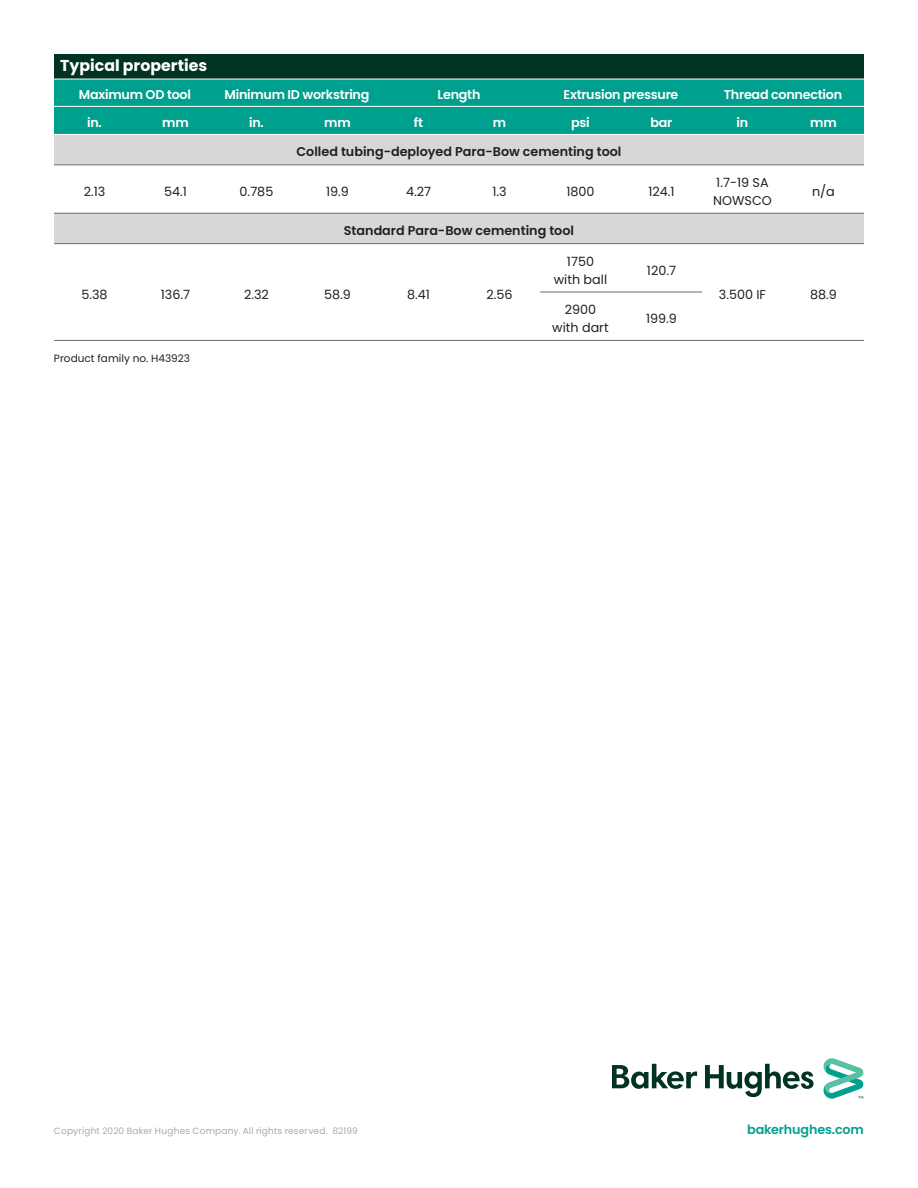
<style>
.page{position:relative;width:918px;height:1188px;background:#fff}
.page>*{position:absolute;margin:0;border:0;box-sizing:border-box;transform-origin:0 0}
._10_5pt-Table-headli{font:700 15.75px "Poppins";color:#fff}
._8_5pt-Table-body-OF{font:12.75px/18px "Poppins";color:#231f20;text-align:center}
._8_5pt-Table-TOP-Sub{font:600 12.75px "Poppins";letter-spacing:-.02em;color:#fff}
._8_5pt-Table-SIDE-Su{font:600 12.75px "Poppins";color:#231f20}
.t1{font:600 12.75px "Poppins";letter-spacing:-.01em;color:#00a08f}
._7pt-caption-OFS{font:10.5px "Poppins";color:#231f20}
.t2{font:9px "Poppins";letter-spacing:.02em;color:#a8a9ad}
</style>
<div class="page">
<svg style="left:612px;top:1058px;width:252px;height:41px"></svg>
<div style="left:54px;top:54px;width:810px;height:25px;background:#003323"></div>
<div style="left:54px;top:80px;width:810px;height:54px;background:#00a08f"></div>
<svg style="left:54px;top:135px;width:810px;height:108px;fill:#d6d7d9"></svg>
<hr style="left:54px;top:106px;width:81px;height:1px;background:#fff">
<hr style="left:135px;top:106px;width:81px;height:1px;background:#fff">
<hr style="left:216px;top:106px;width:81px;height:1px;background:#fff">
<hr style="left:297px;top:106px;width:81px;height:1px;background:#fff">
<hr style="left:378px;top:106px;width:81px;height:1px;background:#fff">
<hr style="left:459px;top:106px;width:81px;height:1px;background:#fff">
<hr style="left:540px;top:106px;width:81px;height:1px;background:#fff">
<hr style="left:621px;top:106px;width:81px;height:1px;background:#fff">
<hr style="left:702px;top:106px;width:81px;height:1px;background:#fff">
<hr style="left:783px;top:106px;width:81px;height:1px;background:#fff">
<hr style="left:54px;top:165px;width:81px;height:1px;background:#6c6d70">
<hr style="left:135px;top:165px;width:81px;height:1px;background:#6c6d70">
<hr style="left:216px;top:165px;width:81px;height:1px;background:#6c6d70">
<hr style="left:297px;top:165px;width:81px;height:1px;background:#6c6d70">
<hr style="left:378px;top:165px;width:81px;height:1px;background:#6c6d70">
<hr style="left:459px;top:165px;width:81px;height:1px;background:#6c6d70">
<hr style="left:540px;top:165px;width:81px;height:1px;background:#6c6d70">
<hr style="left:621px;top:165px;width:81px;height:1px;background:#6c6d70">
<hr style="left:702px;top:165px;width:81px;height:1px;background:#6c6d70">
<hr style="left:783px;top:165px;width:81px;height:1px;background:#6c6d70">
<hr style="left:54px;top:213px;width:81px;height:1px;background:#6c6d70">
<hr style="left:135px;top:213px;width:81px;height:1px;background:#6c6d70">
<hr style="left:216px;top:213px;width:81px;height:1px;background:#6c6d70">
<hr style="left:297px;top:213px;width:81px;height:1px;background:#6c6d70">
<hr style="left:378px;top:213px;width:81px;height:1px;background:#6c6d70">
<hr style="left:459px;top:213px;width:81px;height:1px;background:#6c6d70">
<hr style="left:540px;top:213px;width:81px;height:1px;background:#6c6d70">
<hr style="left:621px;top:213px;width:81px;height:1px;background:#6c6d70">
<hr style="left:702px;top:213px;width:81px;height:1px;background:#6c6d70">
<hr style="left:783px;top:213px;width:81px;height:1px;background:#6c6d70">
<hr style="left:54px;top:243px;width:81px;height:1px;background:#6c6d70">
<hr style="left:135px;top:243px;width:81px;height:1px;background:#6c6d70">
<hr style="left:216px;top:243px;width:81px;height:1px;background:#6c6d70">
<hr style="left:297px;top:243px;width:81px;height:1px;background:#6c6d70">
<hr style="left:378px;top:243px;width:81px;height:1px;background:#6c6d70">
<hr style="left:459px;top:243px;width:81px;height:1px;background:#6c6d70">
<hr style="left:54px;top:340px;width:81px;height:1px;background:#6c6d70">
<hr style="left:135px;top:340px;width:81px;height:1px;background:#6c6d70">
<hr style="left:216px;top:340px;width:81px;height:1px;background:#6c6d70">
<hr style="left:297px;top:340px;width:81px;height:1px;background:#6c6d70">
<hr style="left:378px;top:340px;width:81px;height:1px;background:#6c6d70">
<hr style="left:459px;top:340px;width:81px;height:1px;background:#6c6d70">
<hr style="left:540px;top:243px;width:81px;height:1px;background:#6c6d70">
<hr style="left:621px;top:243px;width:81px;height:1px;background:#6c6d70">
<hr style="left:702px;top:243px;width:81px;height:1px;background:#6c6d70">
<hr style="left:783px;top:243px;width:81px;height:1px;background:#6c6d70">
<hr style="left:702px;top:340px;width:81px;height:1px;background:#6c6d70">
<hr style="left:783px;top:340px;width:81px;height:1px;background:#6c6d70">
<hr style="left:540px;top:292px;width:81px;height:1px;background:#6c6d70">
<hr style="left:621px;top:292px;width:81px;height:1px;background:#6c6d70">
<hr style="left:540px;top:340px;width:81px;height:1px;background:#6c6d70">
<hr style="left:621px;top:340px;width:81px;height:1px;background:#6c6d70">
<p class="_10_5pt-Table-headli" style="left:60px;top:56px;width:149px">Typical properties</p>
<p class="_8_5pt-Table-TOP-Sub" style="left:79px;top:88px;width:114px">Maximum OD tool</p>
<p class="_8_5pt-Table-TOP-Sub" style="left:225px;top:88px;width:146px">Minimum ID workstring</p>
<p class="_8_5pt-Table-TOP-Sub" style="left:438px;top:88px;width:44px">Length</p>
<p class="_8_5pt-Table-TOP-Sub" style="left:564px;top:88px;width:116px">Extrusion pressure</p>
<p class="_8_5pt-Table-TOP-Sub" style="left:724px;top:88px;width:120px">Thread connection</p>
<p class="_8_5pt-Table-TOP-Sub" style="left:87px;top:115px;width:16px">in.</p>
<p class="_8_5pt-Table-TOP-Sub" style="left:162px;top:115px;width:28px">mm</p>
<p class="_8_5pt-Table-TOP-Sub" style="left:249px;top:115px;width:16px">in.</p>
<p class="_8_5pt-Table-TOP-Sub" style="left:324px;top:115px;width:28px">mm</p>
<p class="_8_5pt-Table-TOP-Sub" style="left:414px;top:115px;width:11px">ft</p>
<p class="_8_5pt-Table-TOP-Sub" style="left:493px;top:115px;width:15px">m</p>
<p class="_8_5pt-Table-TOP-Sub" style="left:571px;top:115px;width:20px">psi</p>
<p class="_8_5pt-Table-TOP-Sub" style="left:651px;top:115px;width:23px">bar</p>
<p class="_8_5pt-Table-TOP-Sub" style="left:737px;top:115px;width:13px">in</p>
<p class="_8_5pt-Table-TOP-Sub" style="left:810px;top:115px;width:28px">mm</p>
<p class="_8_5pt-Table-SIDE-Su" style="left:296px;top:144px;width:327px">Colled tubing-deployed Para-Bow cementing tool</p>
<p class="_8_5pt-Table-body-OF" style="left:84px;top:182px;width:23px">2.13</p>
<p class="_8_5pt-Table-body-OF" style="left:164px;top:182px;width:24px">54.1</p>
<p class="_8_5pt-Table-body-OF" style="left:240px;top:182px;width:35px">0.785</p>
<p class="_8_5pt-Table-body-OF" style="left:326px;top:182px;width:24px">19.9</p>
<p class="_8_5pt-Table-body-OF" style="left:406px;top:182px;width:26px">4.27</p>
<p class="_8_5pt-Table-body-OF" style="left:492px;top:182px;width:16px">1.3</p>
<p class="_8_5pt-Table-body-OF" style="left:566px;top:182px;width:30px">1800</p>
<p class="_8_5pt-Table-body-OF" style="left:648px;top:182px;width:28px">124.1</p>
<p class="_8_5pt-Table-body-OF" style="left:713px;top:173px;width:60px;text-align:left">1.7-19 SA<br>NOWSCO</p>
<p class="_8_5pt-Table-body-OF" style="left:812px;top:182px;width:24px">n/a</p>
<p class="_8_5pt-Table-SIDE-Su" style="left:344px;top:223px;width:232px">Standard Para-Bow cementing tool</p>
<p class="_8_5pt-Table-body-OF" style="left:81px;top:285px;width:28px">5.38</p>
<p class="_8_5pt-Table-body-OF" style="left:161px;top:285px;width:31px">136.7</p>
<p class="_8_5pt-Table-body-OF" style="left:244px;top:285px;width:26px">2.32</p>
<p class="_8_5pt-Table-body-OF" style="left:324px;top:285px;width:28px">58.9</p>
<p class="_8_5pt-Table-body-OF" style="left:407px;top:285px;width:24px">8.41</p>
<p class="_8_5pt-Table-body-OF" style="left:486px;top:285px;width:28px">2.56</p>
<p class="_7pt-caption-OFS" style="left:54px;top:353px;width:138px">Product family no. H43923</p>
<p class="_8_5pt-Table-body-OF" style="left:554px;top:252px;width:55px">1750 with ball</p>
<p class="_8_5pt-Table-body-OF" style="left:647px;top:261px;width:31px">120.7</p>
<p class="_8_5pt-Table-body-OF" style="left:552px;top:301px;width:58px">2900 with dart</p>
<p class="_8_5pt-Table-body-OF" style="left:646px;top:310px;width:32px">199.9</p>
<p class="_8_5pt-Table-body-OF" style="left:719px;top:285px;width:49px">3.500 IF</p>
<p class="_8_5pt-Table-body-OF" style="left:810px;top:285px;width:28px">88.9</p>
<p class="t2" style="left:54px;top:1126px;width:305px">Copyright 2020 Baker Hughes Company. All rights reserved. 82199</p>
<p class="t1" style="left:747px;top:1122px;width:118px">bakerhughes.com</p>
</div>
